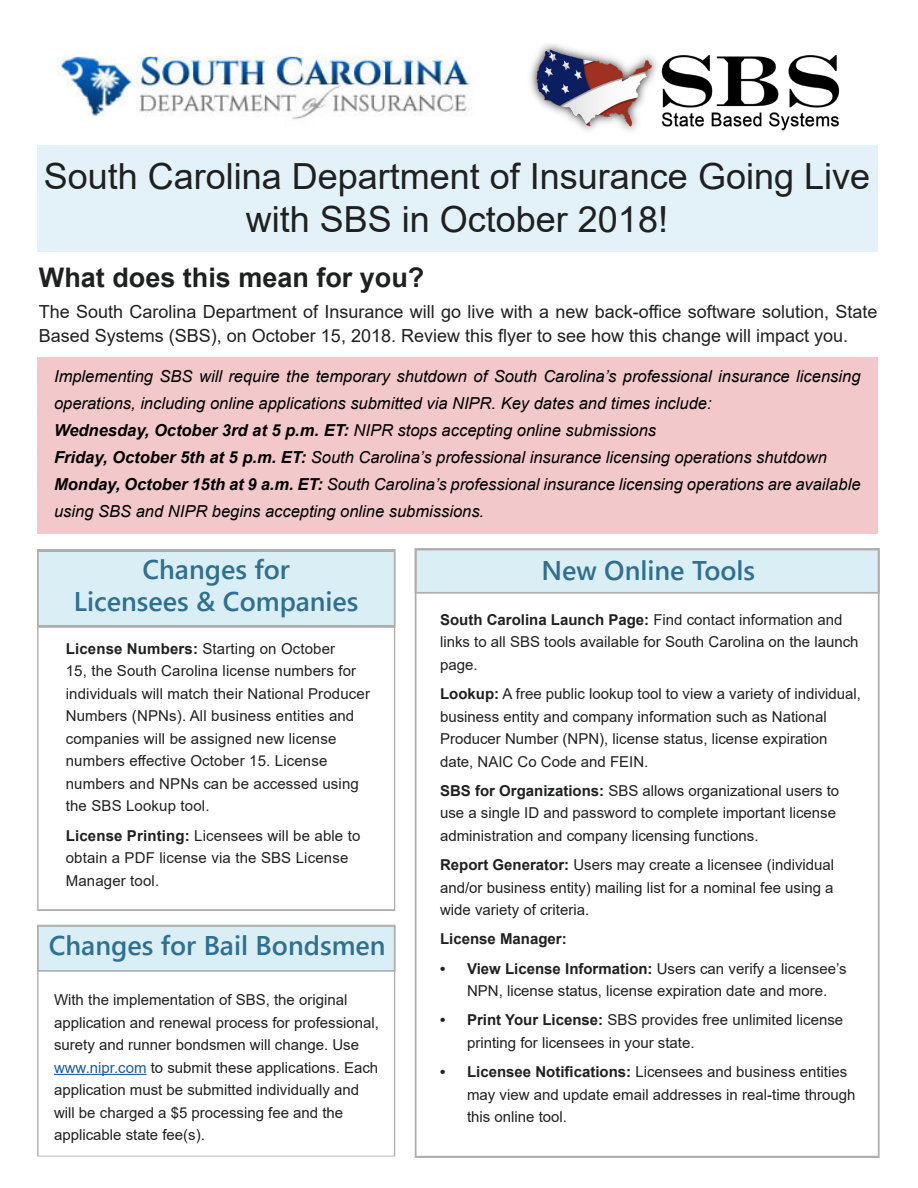
<style>
.page{position:relative;width:918px;height:1188px;background:#fff}
.page>*{position:absolute;margin:0;border:0;box-sizing:border-box;transform-origin:0 0}
.t1{font:36px/43.2px "Arial";color:#1f2020;text-align:center}
.t2{font:600 27px "Segoe UI";color:#2f708f}
.t3{font:700 27px "Arial";color:#1f2020}
.t4{font:18px/24px "Arial";color:#1f2020}
.t5{font:italic 16.5px/27px "Arial";color:#000}
.t6{font:15px/22.5px "Arial";color:#1f2020}
.t7{font:700 15px "Arial";color:#1f2020}
.s1{font-weight:700}
.s2{color:#175d9e}
</style>
<div class="page">
<div style="left:37px;top:145px;width:841px;height:107px;background:#e3f2f9"></div>
<div style="left:37px;top:357px;width:841px;height:176px;background:#f3c8ca"></div>
<img style="left:57px;top:56px;width:416px;height:64px">
<svg style="left:37px;top:549px;width:358px;height:362px"></svg>
<svg style="left:37px;top:925px;width:358px;height:231px"></svg>
<hr style="left:54px;top:1074px;width:93px;height:1px;background:#175d9e">
<img style="left:530px;top:44px;width:310px;height:87px">
<svg style="left:415px;top:548px;width:465px;height:610px"></svg>
<p class="t1" style="left:44px;top:154px;width:828px">South Carolina Department of Insurance Going Live with SBS in October 2018!</p>
<p class="t3" style="left:39px;top:259px;width:387px">What does this mean for you?</p>
<p class="t4" style="left:39px;top:300px;width:840px">The South Carolina Department of Insurance will go live with a new back-office software solution, State<br>Based Systems (SBS), on October 15, 2018. Review this flyer to see how this change will impact you.</p>
<p class="t5" style="left:54px;top:363px;width:808px">Implementing SBS will require the temporary shutdown of South Carolina’s professional insurance licensing operations, including online applications submitted via NIPR. Key dates and times include:</p>
<p class="t5" style="left:54px;top:417px;width:604px"><span class="s1">Wednesday, October 3rd at 5 p.m. ET:</span> NIPR stops accepting online submissions</p>
<p class="t5" style="left:54px;top:444px;width:774px"><span class="s1">Friday, October 5th at 5 p.m. ET:</span> South Carolina’s professional insurance licensing operations shutdown</p>
<p class="t5" style="left:54px;top:471px;width:808px"><span class="s1">Monday, October 15th at 9 a.m. ET:</span> South Carolina’s professional insurance licensing operations are available using SBS and NIPR begins accepting online submissions.</p>
<p class="t2" style="left:143px;top:544px;width:149px">Changes for</p>
<p class="t2" style="left:74px;top:576px;width:286px">Licensees &amp; Companies</p>
<p class="t6" style="left:66px;top:637px;width:306px"><span class="s1">License Numbers:</span> Starting on October<br>15, the South Carolina license numbers for individuals will match their National Producer Numbers (NPNs). All business entities and companies will be assigned new license numbers effective October 15. License numbers and NPNs can be accessed using the SBS Lookup tool.</p>
<p class="t6" style="left:66px;top:824px;width:296px"><span class="s1">License Printing:</span> Licensees will be able to obtain a PDF license via the SBS License<br>Manager tool.</p>
<p class="t2" style="left:49px;top:920px;width:338px">Changes for Bail Bondsmen</p>
<p class="t6" style="left:54px;top:989px;width:327px">With the implementation of SBS, the original application and renewal process for professional, surety and runner bondsmen will change. Use <span class="s2">www.nipr.com</span> to submit these applications. Each application must be submitted individually and will be charged a $5 processing fee and the applicable state fee(s).</p>
<p class="t2" style="left:541px;top:545px;width:215px">New Online Tools</p>
<p class="t6" style="left:440px;top:608px;width:420px"><span class="s1">South Carolina Launch Page:</span> Find contact information and links to all SBS tools available for South Carolina on the launch page.</p>
<p class="t6" style="left:440px;top:682px;width:422px"><span class="s1">Lookup:</span> A free public lookup tool to view a variety of individual, business entity and company information such as National Producer Number (NPN), license status, license expiration date, NAIC Co Code and FEIN.</p>
<p class="t6" style="left:440px;top:779px;width:401px"><span class="s1">SBS for Organizations:</span> SBS allows organizational users to use a single ID and password to complete important license administration and company licensing functions.</p>
<p class="t6" style="left:440px;top:853px;width:396px;text-align:justify"><span class="s1">Report Generator:</span> Users may create a licensee (individual and/or business entity) mailing list for a nominal fee using a wide variety of criteria.</p>
<p class="t7" style="left:440px;top:928px;width:128px">License Manager:</p>
<p class="t6" style="left:440px;top:957px;width:408px;text-align:center"><span class="s1">• View License Information:</span> Users can verify a licensee’s<br>NPN, license status, license expiration date and more.</p>
<p class="t6" style="left:467px;top:1009px;width:378px;text-indent:-27px"><span class="s1">• Print Your License:</span> SBS provides free unlimited license printing for licensees in your state.</p>
<p class="t6" style="left:467px;top:1060px;width:390px;text-indent:-27px"><span class="s1">• Licensee Notifications:</span> Licensees and business entities may view and update email addresses in real-time through this online tool.</p>
</div>
